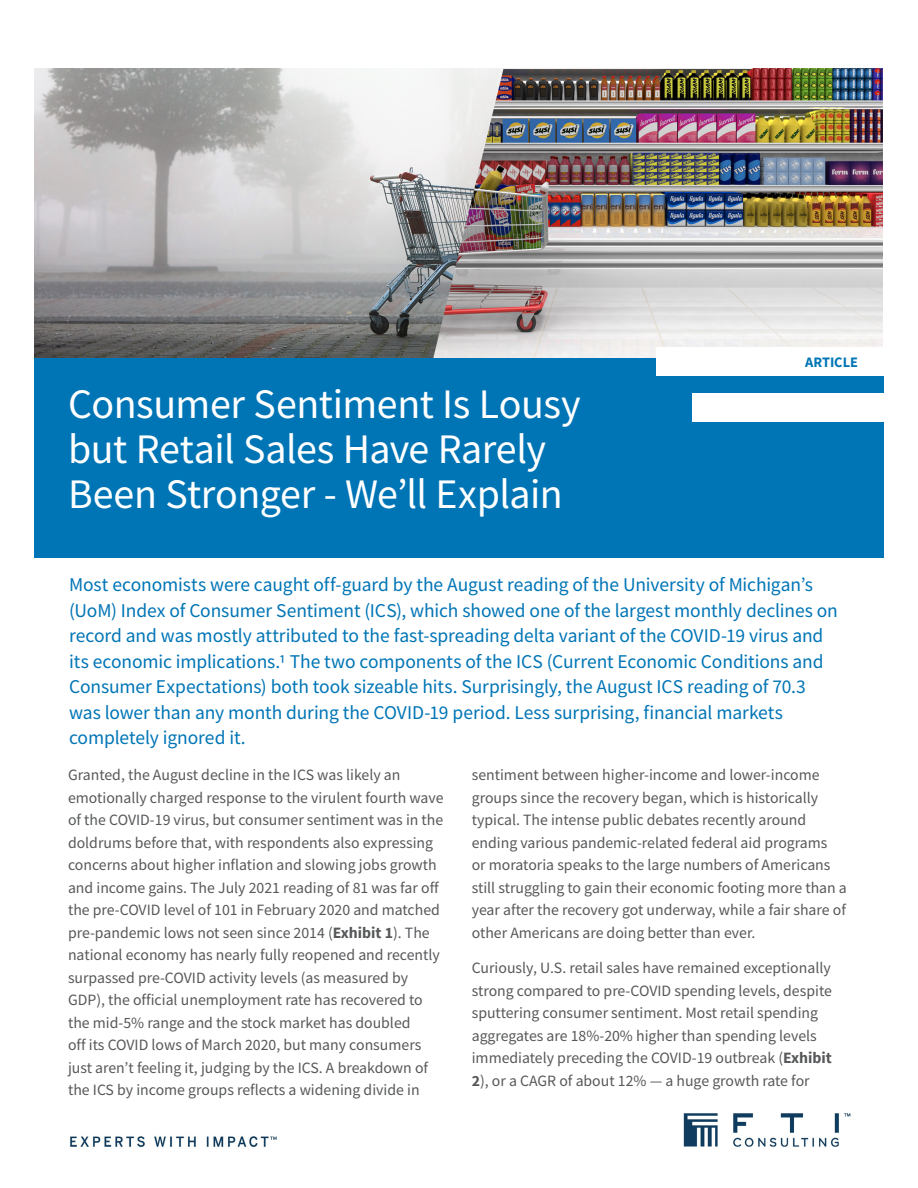
<style>
.page{position:relative;width:918px;height:1188px;background:#fff}
.page>*{position:absolute;margin:0;border:0;box-sizing:border-box;transform-origin:0 0}
.Headline{font:42px/45px "Source Sans Pro";letter-spacing:-.01em;color:#fff}
.Intro{font:19.5px/25.5px "Source Sans Pro";letter-spacing:-.005em;color:#0075b6}
.Body_Copy{font:15.75px/22.5px "Source Sans Pro";color:#57585a}
.Label{font:700 14.4px "Source Sans Pro";color:#0075b6}
.s1{font-weight:700}
</style>
<div class="page">
<img style="left:70px;top:1136px;width:207px;height:11px">
<img style="left:683px;top:1113px;width:168px;height:34px">
<img style="left:34px;top:68px;width:849px;height:290px">
<div style="left:34px;top:358px;width:850px;height:200px;background:#0075b6"></div>
<div style="left:657px;top:348px;width:236px;height:28px;background:#fff"></div>
<div style="left:692px;top:394px;width:201px;height:28px;background:#fff"></div>
<p class="Headline" style="left:68px;top:382px;width:514px">Consumer Sentiment Is Lousy but Retail Sales Have Rarely<br>Been Stronger - We’ll Explain</p>
<p class="Label" style="left:805px;top:353px;width:54px">ARTICLE</p>
<p class="Intro" style="left:69px;top:572px;width:770px">Most economists were caught off-guard by the August reading of the University of Michigan’s (UoM) Index of Consumer Sentiment (ICS), which showed one of the largest monthly declines on record and was mostly attributed to the fast-spreading delta variant of the COVID-19 virus and its economic implications.1 The two components of the ICS (Current Economic Conditions and Consumer Expectations) both took sizeable hits. Surprisingly, the August ICS reading of 70.3 was lower than any month during the COVID-19 period. Less surprising, financial markets completely ignored it.</p>
<p class="Body_Copy" style="left:68px;top:764px;width:377px">Granted, the August decline in the ICS was likely an emotionally charged response to the virulent fourth wave of the COVID-19 virus, but consumer sentiment was in the doldrums before that, with respondents also expressing concerns about higher inflation and slowing jobs growth and income gains. The July 2021 reading of 81 was far off the pre-COVID level of 101 in February 2020 and matched pre-pandemic lows not seen since 2014 (<span class="s1">Exhibit 1</span>). The national economy has nearly fully reopened and recently surpassed pre-COVID activity levels (as measured by GDP), the official unemployment rate has recovered to the mid-5% range and the stock market has doubled<br>off its COVID lows of March 2020, but many consumers just aren’t feeling it, judging by the ICS. A breakdown of the ICS by income groups reflects a widening divide in</p>
<p class="Body_Copy" style="left:472px;top:764px;width:377px">sentiment between higher-income and lower-income groups since the recovery began, which is historically typical. The intense public debates recently around ending various pandemic-related federal aid programs<br>or moratoria speaks to the large numbers of Americans still struggling to gain their economic footing more than a year after the recovery got underway, while a fair share of other Americans are doing better than ever.</p>
<p class="Body_Copy" style="left:472px;top:956px;width:362px">Curiously, U.S. retail sales have remained exceptionally strong compared to pre-COVID spending levels, despite sputtering consumer sentiment. Most retail spending aggregates are 18%-20% higher than spending levels immediately preceding the COVID-19 outbreak (<span class="s1">Exhibit 2</span>), or a CAGR of about 12% — a huge growth rate for</p>
</div>
